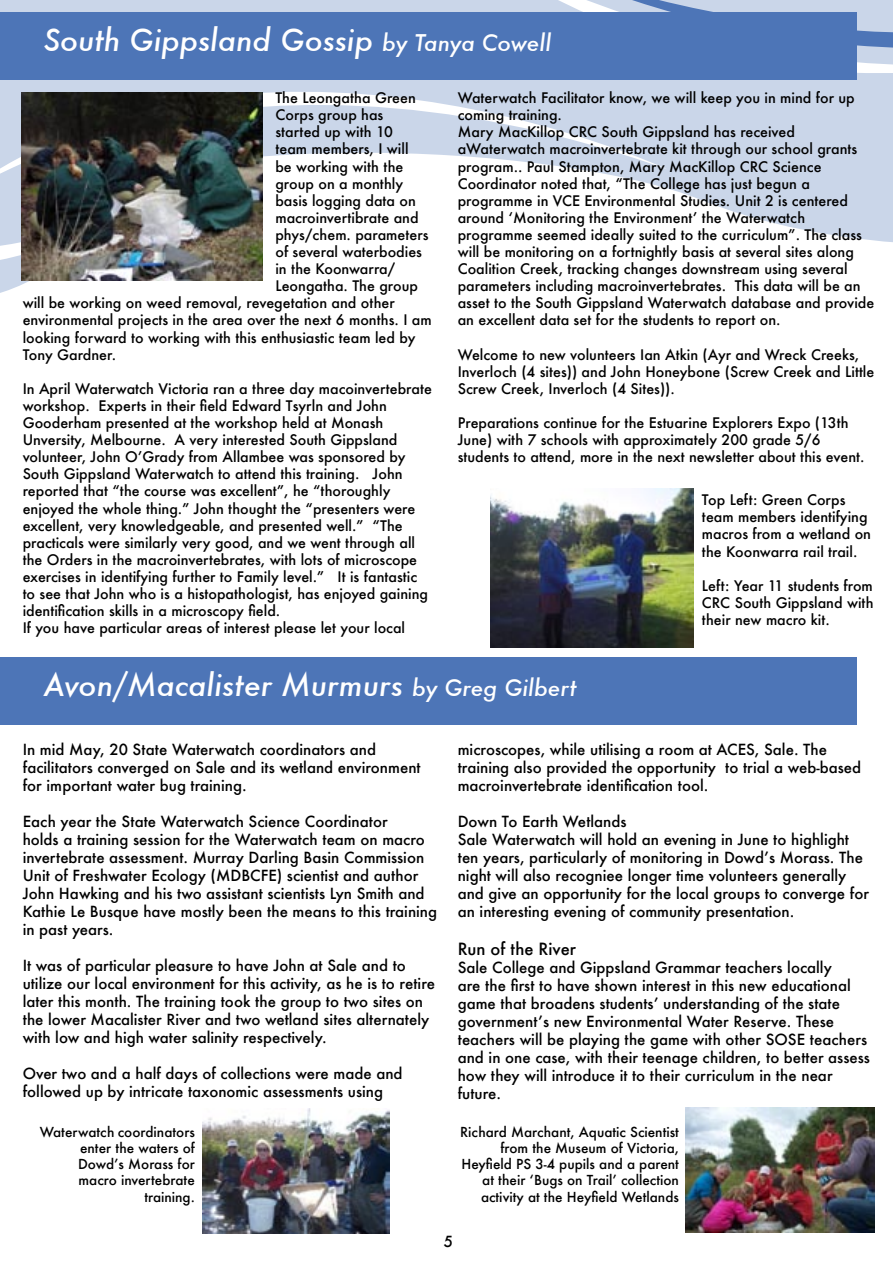
<style>
.page{position:relative;width:893px;height:1263px;background:#fff}
.page>*{position:absolute;margin:0;border:0;box-sizing:border-box;transform-origin:0 0}
.t1{font:italic 500 30px "Futura";color:#fff}
.t2{font:500 16.5px "Futura";color:#000}
.t3{font:500 15px/18px "Futura";color:#000}
.t4{font:500 14.25px/17.1px "Futura";color:#000}
.t5{font:500 13.5px/16.2px "Futura";color:#000;text-align:right}
.s1{font-size:22.5px}
</style>
<div class="page">
<div style="left:0;top:658px;width:857px;height:67px;background:#4d75b7"></div>
<svg style="left:0;top:179px;width:893px;height:109px"></svg>
<svg style="left:0;top:0;width:667px;height:205px;fill:#cad6e9"></svg>
<svg style="left:502px;top:130px;width:391px;height:49px;fill:#cad6e9"></svg>
<svg style="left:470px;top:0;width:423px;height:130px;fill:#cad6e9"></svg>
<div style="left:0;top:13px;width:857px;height:67px;background:#4d75b7"></div>
<img style="left:490px;top:489px;width:203px;height:159px">
<img style="left:203px;top:1109px;width:186px;height:124px">
<img style="left:686px;top:1107px;width:188px;height:126px">
<img style="left:21px;top:92px;width:242px;height:189px">
<p class="t1" style="left:43px;top:19px;width:509px">South Gippsland Gossip <span class="s1">by Tanya Cowell</span></p>
<p class="t4" style="left:275px;top:89px;width:142px">The Leongatha Green</p>
<p class="t4" style="left:275px;top:106px;width:109px">Corps group has</p>
<p class="t4" style="left:275px;top:123px;width:119px">started up with 10</p>
<p class="t4" style="left:275px;top:140px;width:135px">team members, I will</p>
<p class="t4" style="left:275px;top:157px;width:129px">be working with the</p>
<p class="t4" style="left:275px;top:175px;width:129px">group on a monthly</p>
<p class="t4" style="left:275px;top:192px;width:142px">basis logging data on</p>
<p class="t4" style="left:275px;top:209px;width:145px">macroinvertibrate and</p>
<p class="t4" style="left:275px;top:226px;width:155px">phys/chem. parameters</p>
<p class="t4" style="left:275px;top:243px;width:148px">of several waterbodies</p>
<p class="t4" style="left:275px;top:260px;width:121px">in the Koonwarra/</p>
<p class="t4" style="left:275px;top:277px;width:144px">Leongatha. The group</p>
<p class="t4" style="left:23px;top:294px;width:374px">will be working on weed removal, revegetation and other</p>
<p class="t4" style="left:23px;top:311px;width:411px">environmental projects in the area over the next 6 months. I am</p>
<p class="t4" style="left:23px;top:328px;width:394px">looking forward to working with this enthusiastic team led by</p>
<p class="t4" style="left:23px;top:346px;width:95px">Tony Gardner.</p>
<p class="t4" style="left:23px;top:380px;width:411px">In April Waterwatch Victoria ran a three day macoinvertebrate workshop. Experts in their field Edward Tsyrln and John Gooderham presented at the workshop held at Monash Unversity, Melbourne. A very interested South Gippsland volunteer, John OʼGrady from Allambee was sponsored by South Gippsland Waterwatch to attend this training. John reported that “the course was excellent”, he “thoroughly enjoyed the whole thing.” John thought the “presenters were excellent, very knowledgeable, and presented well.” “The practicals were similarly very good, and we went through all the Orders in the macroinvertebrates, with lots of microscope exercises in identifying further to Family level.” It is fantastic to see that John who is a histopathologist, has enjoyed gaining identification skills in a microscopy field.</p>
<p class="t4" style="left:23px;top:619px;width:384px">If you have particular areas of interest please let your local</p>
<p class="t4" style="left:458px;top:89px;width:399px">Waterwatch Facilitator know, we will keep you in mind for up coming training.</p>
<p class="t4" style="left:458px;top:123px;width:418px">Mary MacKillop CRC South Gippsland has received aWaterwatch macroinvertebrate kit through our school grants program.. Paul Stampton, Mary MacKillop CRC Science Coordinator noted that, “The College has just begun a programme in VCE Environmental Studies. Unit 2 is centered around ʻMonitoring the Environmentʼ the Waterwatch programme seemed ideally suited to the curriculum”. The class will be monitoring on a fortnightly basis at several sites along Coalition Creek, tracking changes downstream using several parameters including macroinvertebrates. This data will be an asset to the South Gippsland Waterwatch database and provide an excellent data set for the students to report on.</p>
<p class="t4" style="left:458px;top:346px;width:418px">Welcome to new volunteers Ian Atkin (Ayr and Wreck Creeks,<br>Inverloch (4 sites)) and John Honeybone (Screw Creek and Little<br>Screw Creek, Inverloch (4 Sites)).</p>
<p class="t4" style="left:458px;top:414px;width:408px">Preparations continue for the Estuarine Explorers Expo (13th<br>June) with 7 schools with approximately 200 grade 5/6 students to attend, more in the next newsletter about this event.</p>
<p class="t4" style="left:702px;top:491px;width:171px">Top Left: Green Corps team members identifying macros from a wetland on the Koonwarra rail trail.</p>
<p class="t4" style="left:702px;top:577px;width:173px;text-align:justify">Left: Year 11 students from CRC South Gippsland with their new macro kit.</p>
<p class="t1" style="left:43px;top:664px;width:534px">Avon/Macalister Murmurs <span class="s1">by Greg Gilbert</span></p>
<p class="t3" style="left:23px;top:740px;width:399px">In mid May, 20 State Waterwatch coordinators and facilitators converged on Sale and its wetland environment for important water bug training.</p>
<p class="t3" style="left:23px;top:812px;width:416px">Each year the State Waterwatch Science Coordinator<br>holds a training session for the Waterwatch team on macro invertebrate assessment. Murray Darling Basin Commission Unit of Freshwater Ecology (MDBCFE) scientist and author John Hawking and his two assistant scientists Lyn Smith and Kathie Le Busque have mostly been the means to this training in past years.</p>
<p class="t3" style="left:23px;top:956px;width:414px">It was of particular pleasure to have John at Sale and to utilize our local environment for this activity, as he is to retire later this month. The training took the group to two sites on the lower Macalister River and two wetland sites alternately with low and high water salinity respectively.</p>
<p class="t3" style="left:23px;top:1064px;width:381px">Over two and a half days of collections were made and followed up by intricate taxonomic assessments using</p>
<p class="t3" style="left:458px;top:740px;width:405px">microscopes, while utilising a room at ACES, Sale. The training also provided the opportunity to trial a web-based macroinvertebrate identification tool.</p>
<p class="t3" style="left:458px;top:812px;width:170px">Down To Earth Wetlands</p>
<p class="t3" style="left:458px;top:830px;width:413px">Sale Waterwatch will hold an evening in June to highlight ten years, particularly of monitoring in Dowdʼs Morass. The night will also recogniee longer time volunteers generally and give an opportunity for the local groups to converge for an interesting evening of community presentation.</p>
<p class="t2" style="left:458px;top:937px;width:120px">Run of the River</p>
<p class="t3" style="left:458px;top:958px;width:414px">Sale College and Gippsland Grammar teachers locally<br>are the first to have shown interest in this new educational game that broadens studentsʼ understanding of the state governmentʼs new Environmental Water Reserve. These teachers will be playing the game with other SOSE teachers and in one case, with their teenage children, to better assess how they will introduce it to their curriculum in the near future.</p>
<p class="t5" style="left:40px;top:1123px;width:157px">Waterwatch coordinators enter the waters of<br>Dowdʼs Morass for macro invertebrate training.</p>
<p class="t5" style="left:460px;top:1123px;width:220px">Richard Marchant, Aquatic Scientist from the Museum of Victoria, Heyfield PS 3-4 pupils and a parent at their ʻBugs on Trailʼ collection activity at the Heyfield Wetlands</p>
<p class="t3" style="left:444px;top:1232px;width:11px">5</p>
</div>
